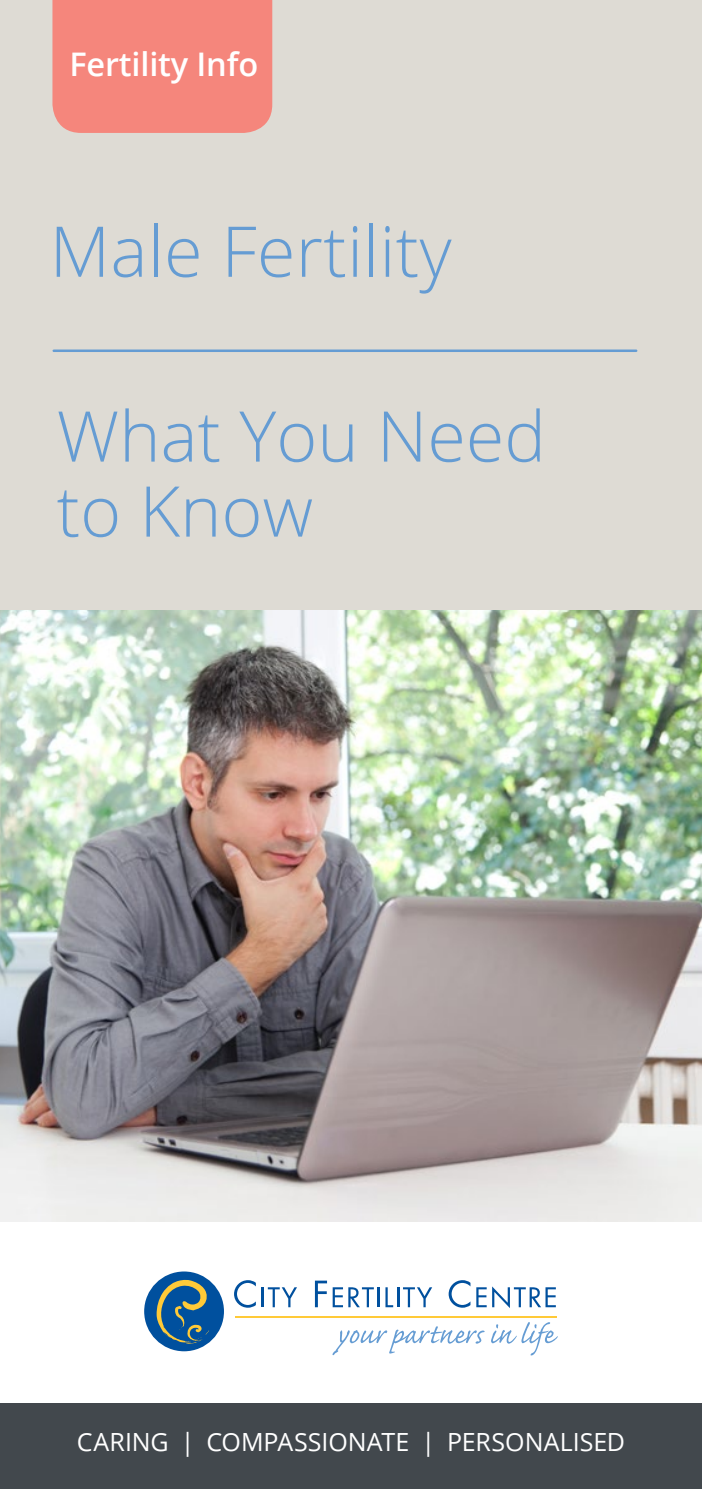
<style>
.page{position:relative;width:702px;height:1489px;background:#fff}
.page>*{position:absolute;margin:0;border:0;box-sizing:border-box;transform-origin:0 0}
.t1{font:300 70px/75px "Open Sans";color:#659cd3}
.t2{font:600 32.5px "Open Sans";letter-spacing:-.005em;color:#fff}
.t3{font:25px "Open Sans";color:#fff}
</style>
<div class="page">
<img style="left:0;top:609px;width:702px;height:612px">
<div style="left:0;top:0;width:702px;height:609px;background:#dedbd4"></div>
<div style="left:0;top:1403px;width:702px;height:85px;background:#42484d"></div>
<div style="left:52px;top:0;width:220px;height:133px;background:#f5867c"></div>
<hr style="left:54px;top:349px;width:582px;height:3px;background:#659cd3">
<hr style="left:235px;top:1316px;width:321px;height:1px;background:#ffca38">
<div style="left:144px;top:1271px;width:80px;height:80px;background:#00509e;border-radius:50%"></div>
<svg style="left:156px;top:1279px;width:54px;height:64px"></svg>
<svg style="left:234px;top:1280px;width:22px;height:27px"></svg>
<hr style="left:262px;top:1287px;width:2px;height:20px;background:#00509e">
<svg style="left:268px;top:1287px;width:29px;height:20px"></svg>
<svg style="left:315px;top:1280px;width:59px;height:27px"></svg>
<hr style="left:377px;top:1287px;width:3px;height:20px;background:#00509e">
<svg style="left:385px;top:1287px;width:8px;height:20px"></svg>
<hr style="left:397px;top:1287px;width:2px;height:20px;background:#00509e">
<svg style="left:403px;top:1287px;width:29px;height:20px"></svg>
<svg style="left:448px;top:1280px;width:22px;height:27px"></svg>
<svg style="left:476px;top:1287px;width:10px;height:20px"></svg>
<svg style="left:492px;top:1286px;width:64px;height:21px"></svg>
<svg style="left:332px;top:1326px;width:152px;height:28px"></svg>
<svg style="left:491px;top:1322px;width:66px;height:33px"></svg>
<h2 class="t2" style="left:69px;top:42px;width:190px">Fertility Info</h2>
<h1 class="t1" style="left:50px;top:212px;width:403px">Male Fertility</h1>
<h1 class="t1" style="left:57px;top:397px;width:490px">What You Need to Know</h1>
<p class="t3" style="left:77px;top:1424px;width:550px">CARING | COMPASSIONATE | PERSONALISED</p>
</div>
